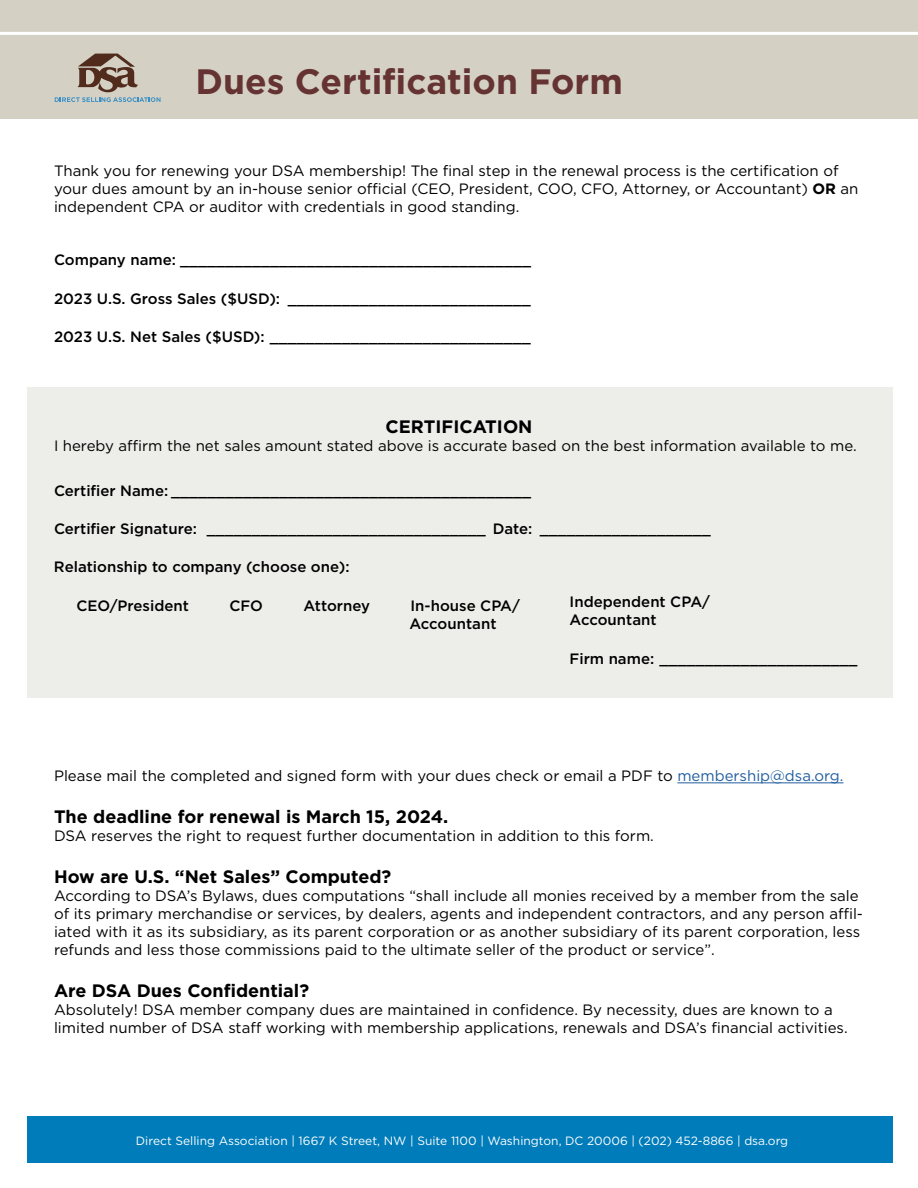
<style>
.page{position:relative;width:918px;height:1188px;background:#fff}
.page>*{position:absolute;margin:0;border:0;box-sizing:border-box;transform-origin:0 0}
.t1{font:700 35.25px "Gotham";color:#633}
.t2{font:700 18px "Gotham";color:#000}
.t3{font:15px/18px "Gotham";color:#000}
.t4{font:500 15px/18px "Gotham";color:#000}
.t5{font:12px "Gotham";color:#fff}
.s1{font-weight:700}
.s2{color:#215e9e}
</style>
<div class="page">
<div style="left:28px;top:387px;width:865px;height:310px;background:#edeeea"></div>
<div style="left:0;top:0;width:918px;height:119px;background:#d4d1c4"></div>
<hr style="left:0;top:32px;width:918px;height:3px;background:#fff">
<svg style="left:55px;top:54px;width:106px;height:48px"></svg>
<div style="left:28px;top:1117px;width:865px;height:46px;background:#007cba"></div>
<hr style="left:677px;top:782px;width:166px;height:1px;background:#215e9e">
<h1 class="t1" style="left:195px;top:58px;width:429px">Dues Certification Form</h1>
<p class="t3" style="left:54px;top:162px;width:806px">Thank you for renewing your DSA membership! The final step in the renewal process is the certification of your dues amount by an in-house senior official (CEO, President, COO, CFO, Attorney, or Accountant) <span class="s1">OR</span> an independent CPA or auditor with credentials in good standing.</p>
<p class="t4" style="left:54px;top:251px;width:479px">Company name: _______________________________________</p>
<p class="t4" style="left:54px;top:289px;width:478px">2023 U.S. Gross Sales ($USD): ___________________________</p>
<p class="t4" style="left:54px;top:327px;width:478px">2023 U.S. Net Sales ($USD): _____________________________</p>
<p class="t2" style="left:385px;top:415px;width:149px">CERTIFICATION</p>
<p class="t3" style="left:54px;top:436px;width:804px">I hereby affirm the net sales amount stated above is accurate based on the best information available to me.</p>
<p class="t4" style="left:54px;top:481px;width:479px">Certifier Name: ________________________________________</p>
<p class="t4" style="left:54px;top:520px;width:658px">Certifier Signature: _______________________________ Date: ___________________</p>
<p class="t4" style="left:54px;top:558px;width:297px">Relationship to company (choose one):</p>
<p class="t4" style="left:76px;top:596px;width:114px">CEO/President</p>
<p class="t4" style="left:229px;top:596px;width:35px">CFO</p>
<p class="t4" style="left:304px;top:596px;width:68px">Attorney</p>
<p class="t4" style="left:409px;top:596px;width:112px">In-house CPA/<br>Accountant</p>
<p class="t4" style="left:570px;top:593px;width:142px">Independent CPA/<br>Accountant</p>
<p class="t4" style="left:570px;top:649px;width:290px">Firm name: ______________________</p>
<p class="t3" style="left:54px;top:767px;width:791px">Please mail the completed and signed form with your dues check or email a PDF to <span class="s2">membership@dsa.org.</span></p>
<p class="t2" style="left:54px;top:805px;width:396px">The deadline for renewal is March 15, 2024.</p>
<p class="t3" style="left:54px;top:827px;width:601px">DSA reserves the right to request further documentation in addition to this form.</p>
<p class="t2" style="left:54px;top:865px;width:339px">How are U.S. “Net Sales” Computed?</p>
<p class="t3" style="left:54px;top:886px;width:811px">According to DSA’s Bylaws, dues computations “shall include all monies received by a member from the sale of its primary merchandise or services, by dealers, agents and independent contractors, and any person affil&shy;iated with it as its subsidiary, as its parent corporation or as another subsidiary of its parent corporation, less refunds and less those commissions paid to the ultimate seller of the product or service”.</p>
<p class="t2" style="left:54px;top:979px;width:257px">Are DSA Dues Confidential?</p>
<p class="t3" style="left:54px;top:1000px;width:795px">Absolutely! DSA member company dues are maintained in confidence. By necessity, dues are known to a limited number of DSA staff working with membership applications, renewals and DSA’s financial activities.</p>
<p class="t5" style="left:136px;top:1133px;width:654px">Direct Selling Association | 1667 K Street, NW | Suite 1100 | Washington, DC 20006 | (202) 452-8866 | dsa.org</p>
</div>
